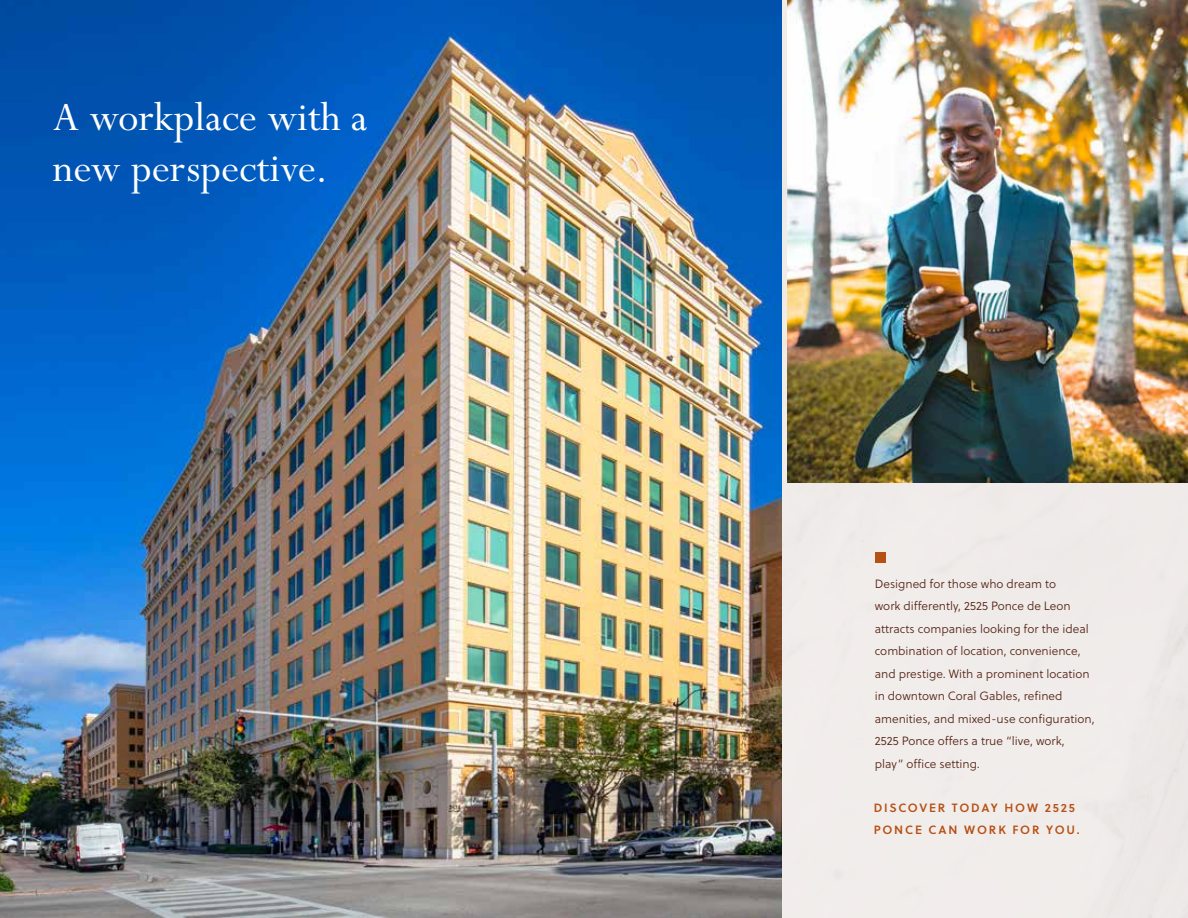
<style>
.page{position:relative;width:1188px;height:918px;background:#fff}
.page>*{position:absolute;margin:0;border:0;box-sizing:border-box;transform-origin:0 0}
.t1{font:45px/51px "Perpetua Std";color:#fff}
.t2{font:12px/22.5px "Soleil Lt";color:#542213}
.t3{font:12px/22.5px "Soleil Sb";letter-spacing:.15em;color:#b65014}
</style>
<div class="page">
<div style="left:781px;top:0;width:407px;height:918px;background:#f1eceb"></div>
<img style="left:0;top:0;width:781px;height:918px">
<div style="left:875px;top:552px;width:11px;height:11px;background:#b65014"></div>
<img style="left:788px;top:0;width:400px;height:482px">
<h1 class="t1" style="left:53px;top:94px;width:316px">A workplace with a new perspective.</h1>
<p class="t2" style="left:875px;top:572px;width:221px">Designed for those who dream to<br>work differently, 2525 Ponce de Leon attracts companies looking for the ideal combination of location, convenience, and prestige. With a prominent location in downtown Coral Gables, refined amenities, and mixed-use configuration, 2525 Ponce offers a true “live, work, play” office setting.</p>
<p class="t3" style="left:874px;top:796px;width:208px">DISCOVER TODAY HOW 2525<br>PONCE CAN WORK FOR YOU.</p>
</div>
